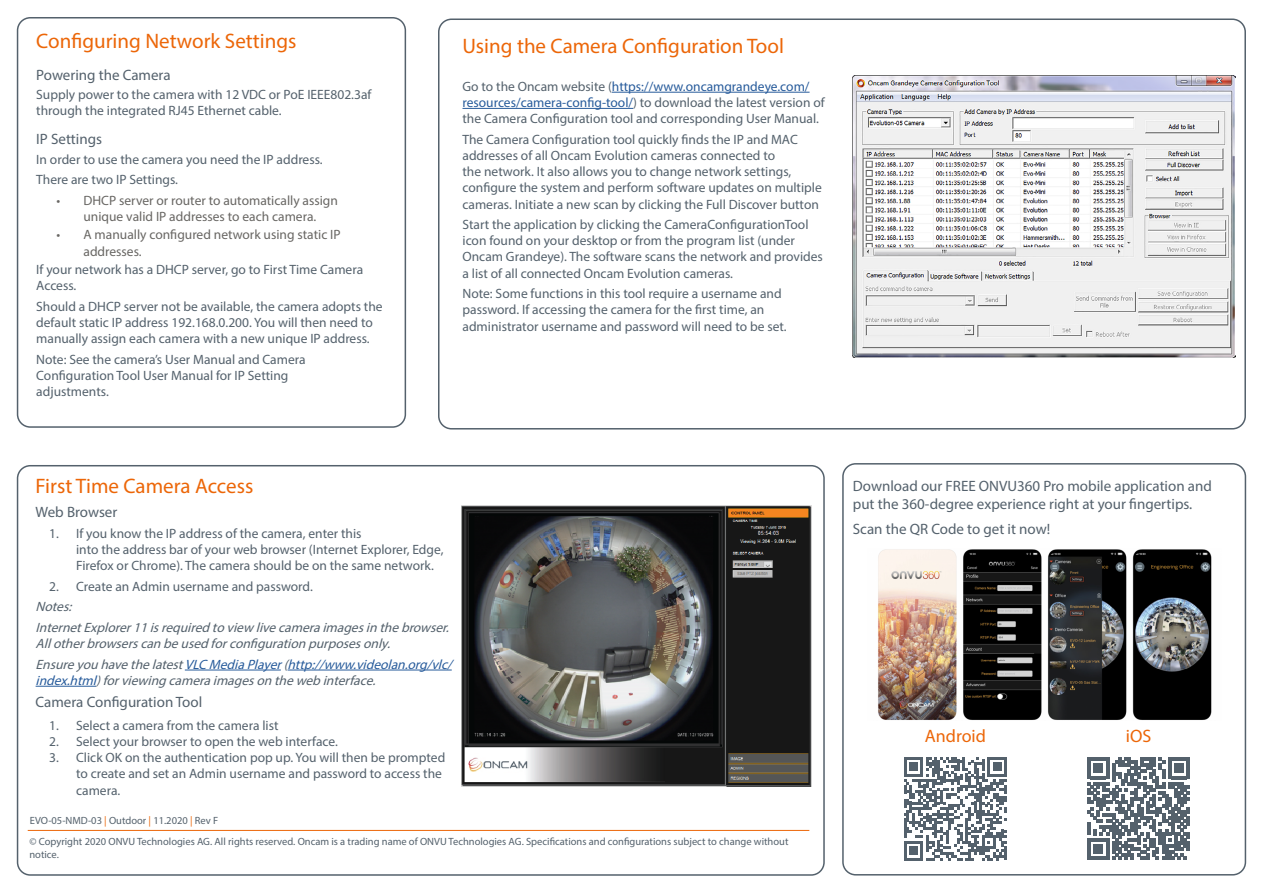
<style>
.page{position:relative;width:1263px;height:893px;background:#fff}
.page>*{position:absolute;margin:0;border:0;box-sizing:border-box;transform-origin:0 0}
.t1{font:21px "Myriad Pro";color:#ec6608}
.t2{font:18px "Myriad Pro";color:#ec6608}
.t3{font:15px/18px "Myriad Pro";color:#54616c}
.t4{font:13.5px/16.2px "Myriad Pro";color:#54616c}
.t5{font:italic 13.5px/20.5px "Myriad Pro";color:#54616c}
.t6{font:13.5px/16.2px "Myriad Pro";color:#686663;text-align:center}
.t7{font:10.5px/12.6px "Myriad Pro";color:#54616c}
.s1{color:#275b9b}
.s2{color:#ec6608}
</style>
<div class="page">
<div style="left:17px;top:17px;width:389px;height:411px;border:2px solid #54616c;border-radius:13px"></div>
<div style="left:438px;top:19px;width:808px;height:410px;border:2px solid #54616c;border-radius:13px"></div>
<img style="left:852px;top:76px;width:383px;height:282px">
<div style="left:17px;top:465px;width:808px;height:411px;border:2px solid #54616c;border-radius:13px"></div>
<hr style="left:28px;top:830px;width:781px;height:1px;background:#ec6608">
<hr style="left:612px;top:92px;width:197px;height:1px;background:#275b9b">
<hr style="left:462px;top:108px;width:171px;height:1px;background:#275b9b">
<img style="left:462px;top:505px;width:349px;height:282px">
<hr style="left:185px;top:670px;width:96px;height:1px;background:#275b9b">
<hr style="left:288px;top:670px;width:164px;height:1px;background:#275b9b">
<hr style="left:36px;top:686px;width:60px;height:1px;background:#275b9b">
<div style="left:842px;top:463px;width:404px;height:412px;border:2px solid #54616c;border-radius:13px"></div>
<img style="left:878px;top:549px;width:334px;height:171px">
<svg style="left:904px;top:757px;width:103px;height:103px"></svg>
<hr style="left:1004px;top:846px;width:3px;height:14px;background:#54616c">
<svg style="left:1087px;top:757px;width:103px;height:103px"></svg>
<h1 class="t1" style="left:36px;top:28px;width:262px">Configuring Network Settings</h1>
<p class="t3" style="left:36px;top:65px;width:136px">Powering the Camera</p>
<p class="t4" style="left:36px;top:86px;width:337px">Supply power to the camera with 12 VDC or PoE IEEE802.3af through the integrated RJ45 Ethernet cable.</p>
<p class="t3" style="left:36px;top:130px;width:67px">IP Settings</p>
<p class="t4" style="left:36px;top:149px;width:288px;line-height:20.5px">In order to use the camera you need the IP address.<br>There are two IP Settings.</p>
<p class="t6" style="left:57px;top:192px;width:283px">• DHCP server or router to automatically assign unique valid IP addresses to each camera.</p>
<p class="t6" style="left:84px;top:227px;width:259px;text-align:left;text-indent:-27px">• A manually configured network using static IP addresses.</p>
<p class="t4" style="left:36px;top:261px;width:328px">If your network has a DHCP server, go to First Time Camera<br>Access.</p>
<p class="t4" style="left:36px;top:298px;width:348px">Should a DHCP server not be available, the camera adopts the default static IP address 192.168.0.200. You will then need to manually assign each camera with a new unique IP address.</p>
<p class="t4" style="left:36px;top:351px;width:271px">Note: See the camera’s User Manual and Camera<br>Configuration Tool User Manual for IP Setting adjustments.</p>
<h1 class="t1" style="left:462px;top:33px;width:323px">Using the Camera Configuration Tool</h1>
<p class="t4" style="left:462px;top:78px;width:364px">Go to the Oncam website (<span class="s1">https://www.oncamgrandeye.com/ resources/camera-config-tool/</span>) to download the latest version of the Camera Configuration tool and corresponding User Manual.</p>
<p class="t4" style="left:462px;top:131px;width:361px">The Camera Configuration tool quickly finds the IP and MAC addresses of all Oncam Evolution cameras connected to<br>the network. It also allows you to change network settings, configure the system and perform software updates on multiple cameras. Initiate a new scan by clicking the Full Discover button</p>
<p class="t4" style="left:462px;top:216px;width:362px">Start the application by clicking the CameraConfigurationTool icon found on your desktop or from the program list (under Oncam Grandeye). The software scans the network and provides a list of all connected Oncam Evolution cameras.</p>
<p class="t4" style="left:462px;top:285px;width:326px">Note: Some functions in this tool require a username and password. If accessing the camera for the first time, an administrator username and password will need to be set.</p>
<h1 class="t1" style="left:36px;top:473px;width:219px">First Time Camera Access</h1>
<p class="t3" style="left:36px;top:503px;width:83px">Web Browser</p>
<p class="t4" style="left:76px;top:525px;width:369px;text-indent:-27px">1. If you know the IP address of the camera, enter this<br>into the address bar of your web browser (Internet Explorer, Edge,<br>Firefox or Chrome). The camera should be on the same network.</p>
<p class="t4" style="left:49px;top:578px;width:265px">2. Create an Admin username and password.</p>
<p class="t5" style="left:36px;top:596px;width:419px">Notes:<br>InternetExplorer11isrequiredtoview livecameraimagesinthebrowser.</p>
<p class="t5" style="left:36px;top:633px;width:422px">Allotherbrowserscanbeusedforconfigurationpurposesonly.<br>Ensureyouhavethelatest<span class="s1">VLCMediaPlayer</span>(<span class="s1">http://www.videolan.org/vlc/</span></p>
<p class="t5" style="left:36px;top:670px;width:345px"><span class="s1">index.html</span>)forviewingcameraimagesonthewebinterface.</p>
<p class="t3" style="left:36px;top:693px;width:168px">Camera Configuration Tool</p>
<p class="t4" style="left:49px;top:717px;width:231px">1. Select a camera from the camera list</p>
<p class="t4" style="left:49px;top:733px;width:290px">2. Select your browser to open the web interface.</p>
<p class="t4" style="left:76px;top:749px;width:371px;text-indent:-27px">3. Click OK on the authentication pop up. You will then be prompted to create and set an Admin username and password to access the camera.</p>
<p class="t7" style="left:30px;top:814px;width:190px">EVO-05-NMD-03 <span class="s2">|</span> Outdoor <span class="s2">|</span> 11.2020 <span class="s2">|</span> Rev F</p>
<p class="t7" style="left:29px;top:835px;width:760px">© Copyright 2020 ONVU Technologies AG. All rights reserved. Oncam is a trading name of ONVU Technologies AG. Specifications and configurations subject to change without notice.</p>
<p class="t3" style="left:853px;top:477px;width:361px">Download our FREE ONVU360 Pro mobile application and put the 360-degree experience right at your fingertips.</p>
<p class="t3" style="left:853px;top:520px;width:199px">Scan the QR Code to get it now!</p>
<h2 class="t2" style="left:925px;top:725px;width:63px">Android</h2>
<h2 class="t2" style="left:1126px;top:725px;width:27px">iOS</h2>
</div>
